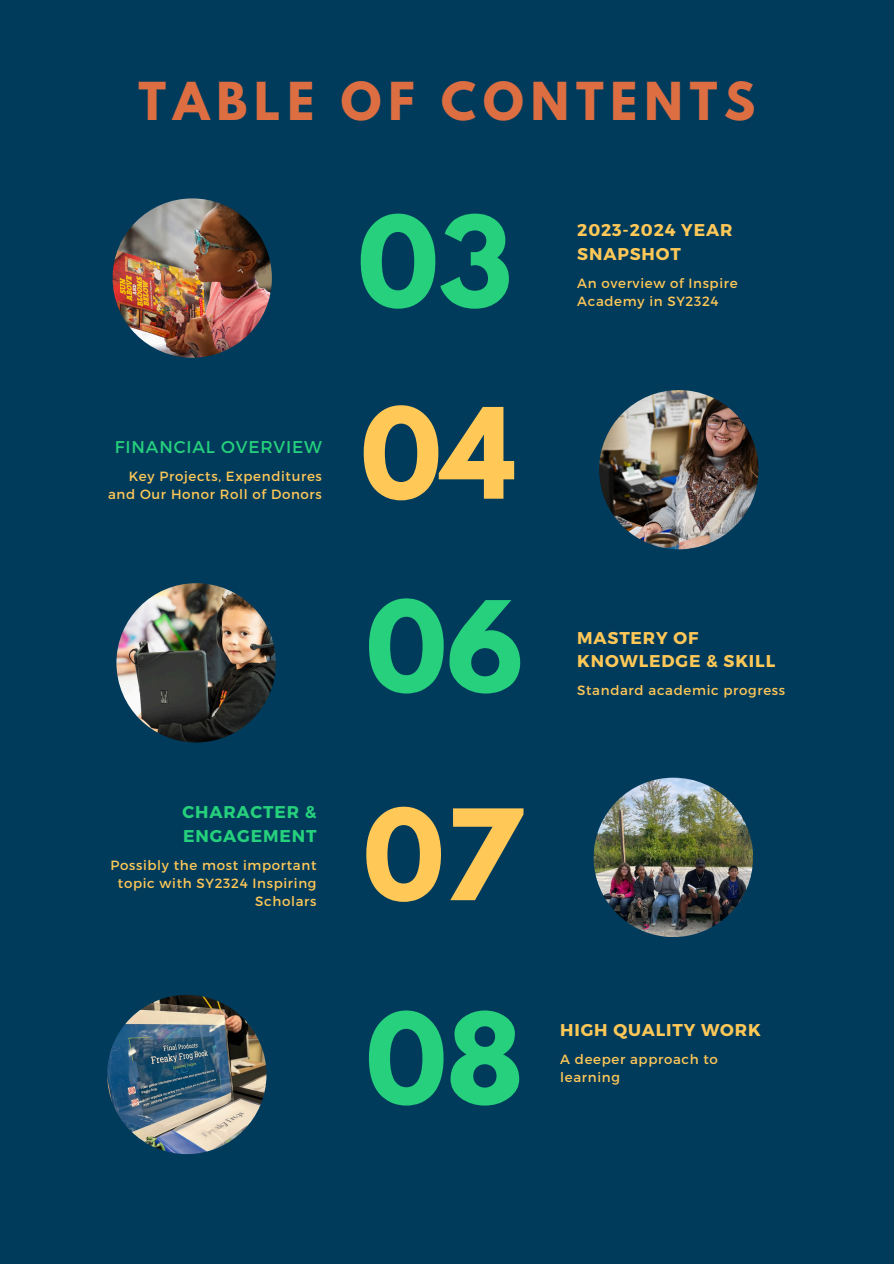
<style>
.page{position:relative;width:894px;height:1264px;background:#fff}
.page>*{position:absolute;margin:0;border:0;box-sizing:border-box;transform-origin:0 0}
.t1{font:700 111.3px "League Spartan";color:#26d07c}
.t2{font:700 111.3px "League Spartan";color:#ffc857}
.t3{font:700 111.15px "League Spartan";color:#26d07c}
.t4{font:700 111.15px "League Spartan";color:#ffc857}
.t5{font:700 46.35px "League Spartan";letter-spacing:.15em;color:#dd6e42}
.t6{font:700 17.1px/23.2px "Montserrat";letter-spacing:.05em;color:#ffc857}
.t7{font:700 17.1px/23.2px "Montserrat";letter-spacing:.05em;color:#26d07c}
.t8{font:17.1px "Montserrat";letter-spacing:.05em;color:#26d07c}
.t9{font:13.35px/18.3px "Montserrat";letter-spacing:.05em;color:#ffc857}
</style>
<div class="page">
<div style="left:0;top:0;width:893px;height:1263px;background:#003b5c"></div>
<img style="left:112px;top:198px;width:160px;height:160px;border-radius:50%">
<img style="left:599px;top:390px;width:159px;height:159px;border-radius:50%">
<img style="left:116px;top:583px;width:160px;height:159px;border-radius:50%">
<img style="left:593px;top:777px;width:159px;height:160px;border-radius:50%">
<img style="left:107px;top:994px;width:159px;height:160px;border-radius:50%">
<p class="t5" style="left:138px;top:78px;width:618px">TABLE OF CONTENTS</p>
<p class="t8" style="left:115px;top:436px;width:208px">FINANCIAL OVERVIEW</p>
<p class="t9" style="left:108px;top:466px;width:215px;text-align:right">Key Projects, Expenditures and Our Honor Roll of Donors</p>
<p class="t3" style="left:357px;top:207px;width:156px">03</p>
<p class="t4" style="left:360px;top:398px;width:156px">04</p>
<p class="t1" style="left:366px;top:591px;width:159px">06</p>
<h2 class="t6" style="left:577px;top:218px;width:156px">2023-2024 YEAR<br>SNAPSHOT</h2>
<p class="t9" style="left:577px;top:273px;width:162px">An overview of Inspire<br>Academy in SY2324</p>
<p class="t6" style="left:577px;top:625px;width:123px">MASTERY OF</p>
<p class="t6" style="left:577px;top:648px;width:199px">KNOWLEDGE &amp; SKILL</p>
<h2 class="t9" style="left:577px;top:680px;width:209px">Standard academic progress</h2>
<p class="t7" style="left:182px;top:799px;width:135px">CHARACTER &amp;<br>ENGAGEMENT</p>
<p class="t2" style="left:363px;top:800px;width:159px">07</p>
<h2 class="t9" style="left:110px;top:855px;width:207px;text-align:right">Possibly the most important topic with SY2324 Inspiring<br>Scholars</h2>
<p class="t3" style="left:365px;top:1003px;width:159px">08</p>
<h4 class="t6" style="left:560px;top:1017px;width:202px">HIGH QUALITY WORK</h4>
<p class="t9" style="left:560px;top:1049px;width:159px">A deeper approach to learning</p>
</div>
